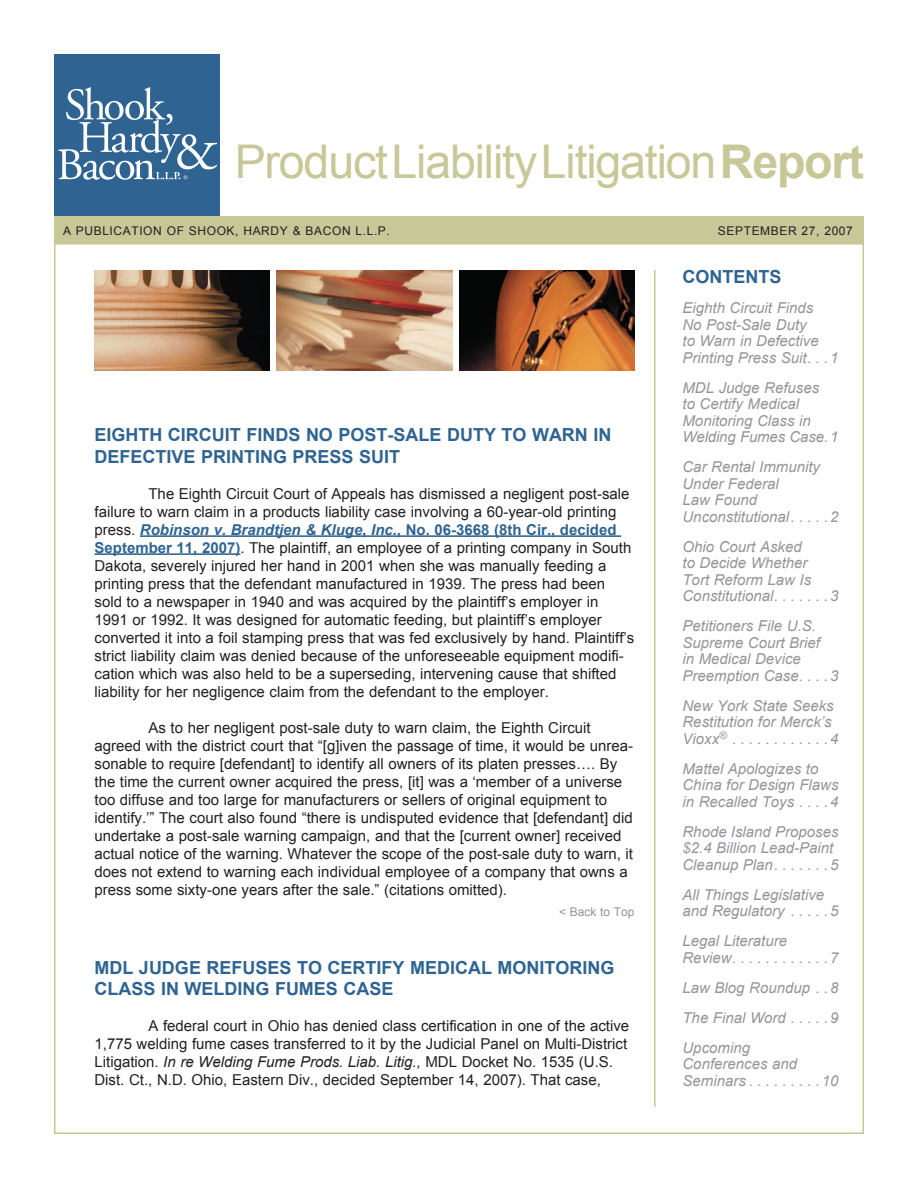
<style>
.page{position:relative;width:918px;height:1188px;background:#fff}
.page>*{position:absolute;margin:0;border:0;box-sizing:border-box;transform-origin:0 0}
.t1{font:46.5px "Arial";letter-spacing:-.025em;color:#c7c798}
.Head{font:700 18px/21.6px "Arial";color:#2f6492}
.Body{font:15px/18px "Arial";color:#231f20}
.t2{font:italic 15px/16.5px "Arial";color:#939598}
.t3{font:12px "Arial";letter-spacing:.05em;color:#231f20}
.t4{font:12px "Arial";color:#939598}
.s1{font-weight:700}
.s2{font-weight:700;font-style:italic;color:#2f6492}
.s3{font-weight:700;color:#2f6492}
.s4{font-style:italic}
</style>
<div class="page">
<div style="left:54px;top:54px;width:166px;height:162px;background:#2f6492"></div>
<img style="left:59px;top:87px;width:157px;height:92px">
<div style="left:54px;top:216px;width:810px;height:27px;background:#c7c798"></div>
<hr style="left:140px;top:535px;width:481px;height:2px;background:#2f6492">
<hr style="left:94px;top:553px;width:146px;height:2px;background:#2f6492">
<img style="left:94px;top:270px;width:176px;height:100px">
<img style="left:277px;top:270px;width:175px;height:100px">
<img style="left:459px;top:270px;width:175px;height:100px">
<hr style="left:654px;top:270px;width:2px;height:837px;background:#c7c798">
<p class="t1" style="left:235px;top:131px;width:631px">ProductLiabilityLitigation<span class="s1">REPORT</span></p>
<p class="t3" style="left:63px;top:223px;width:328px">A PUBLICATION OF SHOOK, HARDY &amp; BACON L.L.P.</p>
<p class="t3" style="left:718px;top:223px;width:136px">september 27, 2007</p>
<p class="Head" style="left:94px;top:424px;width:518px">EIGHTH CIRCUIT FINDS NO POST-SALE DUTY TO WARN IN<br>DEFECTIVE PRINTING PRESS SUIT</p>
<p class="Body" style="left:94px;top:484px;width:541px;text-indent:54px">The Eighth Circuit Court of Appeals has dismissed a negligent post-sale failure to warn claim in a products liability case involving a 60-year-old printing press. <span class="s2">Robinson v. Brandtjen &amp; Kluge, Inc.,</span> <span class="s3">NO. 06-3668 (8TH CIR., DECIDED SEPTEMBER 11, 2007)</span>. The plaintiff, an employee of a printing company in South Dakota, severely injured her hand in 2001 when she was manually feeding a printing press that the defendant manufactured in 1939. The press had been sold to a newspaper in 1940 and was acquired by the plaintiff’s employer in 1991 or 1992. It was designed for automatic feeding, but plaintiff’s employer converted it into a foil stamping press that was fed exclusively by hand. Plaintiff’s strict liability claim was denied because of the unforeseeable equipment modifi&shy;cation which was also held to be a superseding, intervening cause that shifted liability for her negligence claim from the defendant to the employer.</p>
<p class="Body" style="left:94px;top:718px;width:540px;text-indent:54px">As to her negligent post-sale duty to warn claim, the Eighth Circuit agreed with the district court that “[g]iven the passage of time, it would be unrea&shy;sonable to require [defendant] to identify all owners of its platen presses…. By the time the current owner acquired the press, [it] was a ‘member of a universe too diffuse and too large for manufacturers or sellers of original equipment to identify.’” The court also found “there is undisputed evidence that [defendant] did undertake a post-sale warning campaign, and that the [current owner] received actual notice of the warning. Whatever the scope of the post-sale duty to warn, it does not extend to warning each individual employee of a company that owns a press some sixty-one years after the sale.” (citations omitted).</p>
<p class="t4" style="left:559px;top:904px;width:77px">&lt; Back to Top</p>
<p class="Head" style="left:94px;top:957px;width:522px">MDL JUDGE REFUSES TO CERTIFY MEDICAL MONITORING<br>CLASS IN WELDING FUMES CASE</p>
<p class="Body" style="left:94px;top:1017px;width:536px;text-indent:54px">A federal court in Ohio has denied class certification in one of the active 1,775 welding fume cases transferred to it by the Judicial Panel on Multi-District Litigation. <span class="s4">In re Welding Fume Prods. Liab. Litig. ,</span> MDL Docket No. 1535 (U.S.<br>Dist. Ct., N.D. Ohio, Eastern Div., decided September 14, 2007). That case,</p>
<p class="Head" style="left:682px;top:267px;width:100px">CONTENTS</p>
<p class="t2" style="left:682px;top:300px;width:158px">Eighth Circuit Finds<br>No Post-Sale Duty<br>to Warn in Defective<br>Printing Press Suit . . 1</p>
<p class="t2" style="left:682px;top:379px;width:158px">MDL Judge Refuses<br>to Certify Medical<br>Monitoring Class in<br>Welding Fumes Case. 1</p>
<p class="t2" style="left:682px;top:459px;width:158px">Car Rental Immunity<br>Under Federal<br>Law Found<br>Unconstitutional . . . . 2</p>
<p class="t2" style="left:682px;top:538px;width:158px">Ohio Court Asked<br>to Decide Whether<br>Tort Reform Law Is<br>Constitutional . . . . . . 3</p>
<p class="t2" style="left:682px;top:618px;width:158px">Petitioners File U. S.<br>Supreme Court Brief<br>in Medical Device<br>Preemption Case . . . 3</p>
<p class="t2" style="left:682px;top:697px;width:158px">New York State Seeks<br>Restitution for Merck’s<br>Vioxx<sup>®</sup> ........... 4</p>
<p class="t2" style="left:682px;top:760px;width:158px">Mattel Apologizes to<br>China for Design Flaws in Recalled Toys . . . 4</p>
<p class="t2" style="left:682px;top:823px;width:158px">Rhode Island Proposes $2. 4 Billion Lead-Paint<br>Cleanup Plan . . . . . . 5</p>
<p class="t2" style="left:682px;top:886px;width:158px">All Things Legislative and Regulatory . . . . 5</p>
<p class="t2" style="left:682px;top:933px;width:158px">Legal Literature<br>Review ........... 7</p>
<p class="t2" style="left:682px;top:979px;width:158px">Law Blog Roundup . 8</p>
<p class="t2" style="left:682px;top:1009px;width:158px">The Final Word . . . . 9</p>
<p class="t2" style="left:682px;top:1039px;width:158px">Upcoming<br>Conferences and<br>Seminars . . . . . . . . 10</p>
</div>
